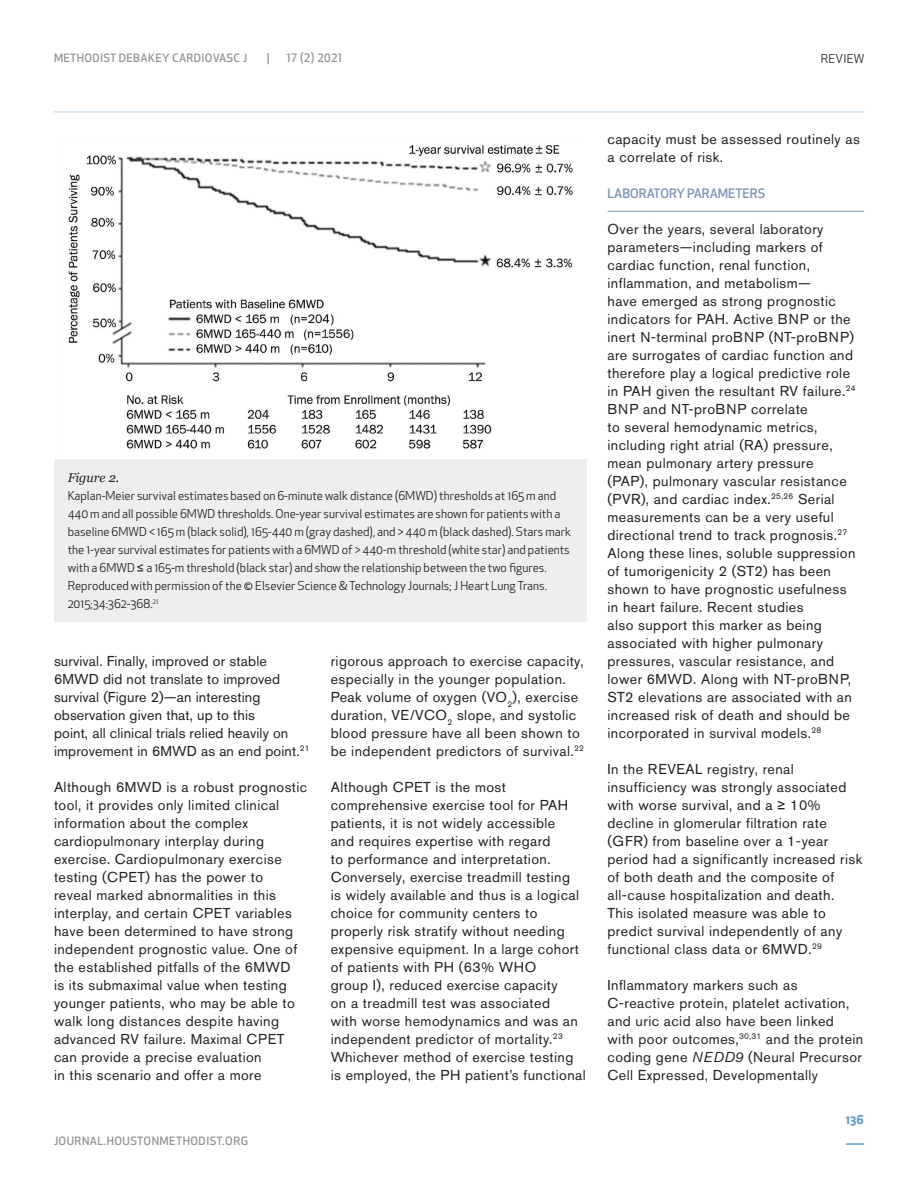
<style>
.page{position:relative;width:918px;height:1188px;background:#fff}
.page>*{position:absolute;margin:0;border:0;box-sizing:border-box;transform-origin:0 0}
.t1{font:14.25px/18px "Akzidenz Grotesk BE";letter-spacing:.03em;color:#231f20}
.t2{font:14.25px/18px "Akzidenz Grotesk BE";letter-spacing:.01em;color:#231f20}
.t3{font:500 12.75px "Apex New";color:#7c93b3}
.t4{font:italic 12.75px "Georgia";color:#231f20}
.t5{font:12px/18px "Apex New";color:#231f20}
.t6{font:700 12px "Apex New";color:#649eca}
.t7{font:500 11.25px "Apex New";letter-spacing:.03em;color:#939598}
.s1{font-family:"Arial Unicode MS"}
.s2{font-style:italic}
</style>
<div class="page">
<svg style="left:846px;top:1143px;width:18px;height:2px"></svg>
<hr style="left:54px;top:112px;width:810px;height:1px;background:#bbd2e8">
<hr style="left:608px;top:211px;width:256px;height:1px;background:#7c93b3">
<img style="left:68px;top:145px;width:505px;height:304px">
<div style="left:54px;top:459px;width:533px;height:163px;background:#eeeeef"></div>
<p class="t7" style="left:54px;top:51px;width:195px">METHODIST DEBAKEY CARDIOVASC J</p>
<p class="t7" style="left:267px;top:51px;width:4px">|</p>
<p class="t7" style="left:287px;top:51px;width:57px">17 (2) 2021</p>
<p class="t5" style="left:821px;top:50px;width:45px">REVIEW</p>
<p class="t4" style="left:68px;top:468px;width:53px">Figure 2.</p>
<p class="t5" style="left:68px;top:487px;width:505px">Kaplan-Meier survival estimates based on 6-minute walk distance (6MWD) thresholds at 165 m and 440 m and all possible 6MWD thresholds. One-year survival estimates are shown for patients with a baseline 6MWD &lt; 165 m (black solid), 165-440 m (gray dashed), and &gt; 440 m (black dashed). Stars mark the 1-year survival estimates for patients with a 6MWD of &gt; 440-m threshold (white star) and patients with a 6MWD <span class="s1">≤</span> a 165-m threshold (black star) and show the relationship between the two figures.<br>Reproduced with permission of the © Elsevier Science &amp; Technology Journals; J Heart Lung Trans.<br>2015;34:362-368.<sup>21</sup></p>
<p class="t2" style="left:54px;top:652px;width:257px">survival. Finally, improved or stable 6MWD did not translate to improved survival (Figure 2)—an interesting observation given that, up to this<br>point, all clinical trials relied heavily on improvement in 6MWD as an end point.<sup>21</sup></p>
<p class="t1" style="left:54px;top:778px;width:255px">Although 6MWD is a robust prognostic tool, it provides only limited clinical information about the complex cardiopulmonary interplay during exercise. Cardiopulmonary exercise testing (CPET) has the power to<br>reveal marked abnormalities in this interplay, and certain CPET variables have been determined to have strong independent prognostic value. One of the established pitfalls of the 6MWD<br>is its submaximal value when testing younger patients, who may be able to walk long distances despite having advanced RV failure. Maximal CPET can provide a precise evaluation<br>in this scenario and offer a more</p>
<p class="t7" style="left:54px;top:1133px;width:196px">JOURNAL.HOUSTONMETHODIST.ORG</p>
<p class="t1" style="left:331px;top:652px;width:255px">rigorous approach to exercise capacity, especially in the younger population.<br>Peak volume of oxygen (VO<sub>2</sub>), exercise duration, VE/VCO<sub>2</sub> slope, and systolic blood pressure have all been shown to be independent predictors of survival.<sup>22</sup></p>
<p class="t1" style="left:331px;top:778px;width:257px">Although CPET is the most comprehensive exercise tool for PAH patients, it is not widely accessible<br>and requires expertise with regard<br>to performance and interpretation.<br>Conversely, exercise treadmill testing<br>is widely available and thus is a logical choice for community centers to properly risk stratify without needing expensive equipment. In a large cohort of patients with PH (63% WHO<br>group I), reduced exercise capacity<br>on a treadmill test was associated<br>with worse hemodynamics and was an independent predictor of mortality.<sup>23<br></sup>Whichever method of exercise testing is employed, the PH patient’s functional</p>
<p class="t1" style="left:608px;top:130px;width:254px">capacity must be assessed routinely as a correlate of risk.</p>
<p class="t3" style="left:608px;top:185px;width:159px">LABORATORY PARAMETERS</p>
<p class="t1" style="left:608px;top:220px;width:250px">Over the years, several laboratory parameters—including markers of cardiac function, renal function, inflammation, and metabolism—<br>have emerged as strong prognostic indicators for PAH. Active BNP or the inert N-terminal proBNP (NT-proBNP) are surrogates of cardiac function and therefore play a logical predictive role in PAH given the resultant RV failure.<sup>24<br></sup>BNP and NT-proBNP correlate<br>to several hemodynamic metrics, including right atrial (RA) pressure, mean pulmonary artery pressure (PAP), pulmonary vascular resistance (PVR), and cardiac index.<sup>25,26</sup> Serial measurements can be a very useful directional trend to track prognosis.<sup>27<br></sup>Along these lines, soluble suppression of tumorigenicity 2 (ST2) has been shown to have prognostic usefulness in heart failure. Recent studies<br>also support this marker as being associated with higher pulmonary pressures, vascular resistance, and lower 6MWD. Along with NT-proBNP, ST2 elevations are associated with an increased risk of death and should be incorporated in survival models.<sup>28</sup></p>
<p class="t1" style="left:608px;top:760px;width:256px">In the REVEAL registry, renal insufficiency was strongly associated with worse survival, and a <span class="s1">≥</span> 10% decline in glomerular filtration rate (GFR) from baseline over a 1-year period had a significantly increased risk of both death and the composite of all-cause hospitalization and death.<br>This isolated measure was able to predict survival independently of any functional class data or 6MWD.<sup>29</sup></p>
<p class="t1" style="left:608px;top:976px;width:257px">Inflammatory markers such as C-reactive protein, platelet activation, and uric acid also have been linked with poor outcomes,<sup>30,31</sup> and the protein coding gene <span class="s2">NEDD9</span> (Neural Precursor Cell Expressed, Developmentally</p>
<p class="t6" style="left:846px;top:1111px;width:20px">136</p>
</div>
